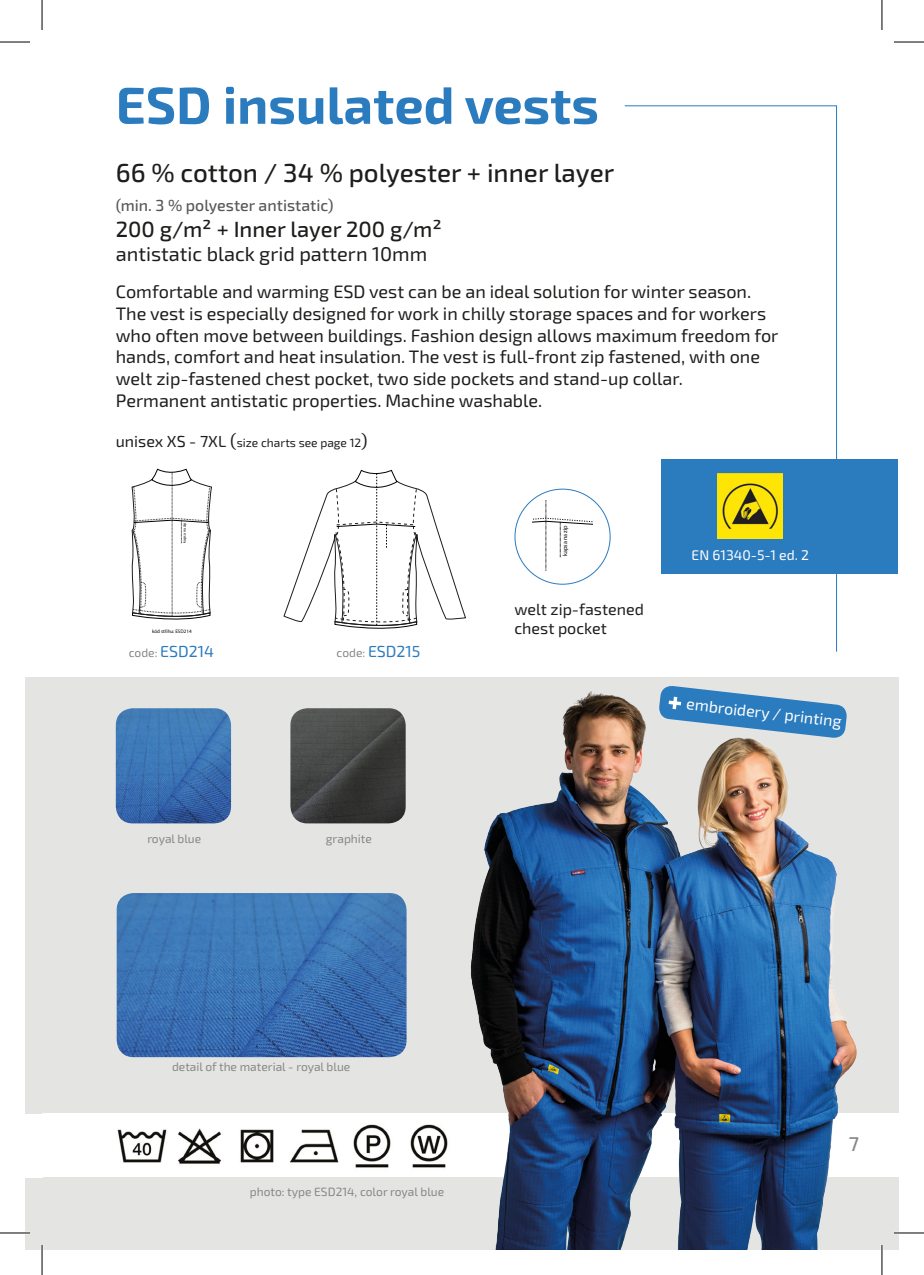
<style>
.page{position:relative;width:924px;height:1275px;background:#fff}
.page>*{position:absolute;margin:0;border:0;box-sizing:border-box;transform-origin:0 0}
.t1{font:700 52px "Exo 2.0";color:#2b7bbf}
.t2{font:500 26px "Exo 2.0";color:#1d1d1b}
.t3{font:500 22px "Exo 2.0";color:#1d1d1b}
.t4{font:20px "Exo 2.0";color:#1d1d1b}
.t5{font:500 20px "Exo 2.0";color:#878787}
.t6{font:18px/21.6px "Exo 2.0";color:#1d1d1b}
.t7{font:500 16px "Exo 2.0";color:#575756}
.t8{font:16px/19.2px "Exo 2.0";color:#1d1d1b}
.t9{font:16px "Exo 2.0";color:#2b7bbf}
.t10{font:16px "Exo 2.0";color:#fff}
.t11{font:14px "Exo 2.0";color:#fff}
.t12{font:12px "Exo 2.0";color:#878787}
.t13{font:12px "Exo 2.0";color:#1d1d1b}
.t14{font:6px "Myriad Pro";color:#020203}
.t15{font:5px "Myriad Pro";color:#020203}
.t16{font:4px "Myriad Pro";color:#020203}
.s1{font-size:16px}
.s2{font-size:18px}
.s3{font-size:12px;color:#878787}
</style>
<div class="page">
<div style="left:25px;top:677px;width:17px;height:573px;background:#e4e4e3"></div>
<div style="left:42px;top:677px;width:856px;height:572px;background:#e4e4e3"></div>
<div style="left:25px;top:1113px;width:17px;height:64px;background:#fff"></div>
<div style="left:42px;top:1113px;width:856px;height:64px;background:#fff"></div>
<img style="left:462px;top:691px;width:398px;height:559px">
<img style="left:117px;top:1129px;width:50px;height:34px">
<img style="left:178px;top:1128px;width:44px;height:36px">
<img style="left:240px;top:1129px;width:34px;height:34px">
<img style="left:290px;top:1129px;width:49px;height:34px">
<img style="left:353px;top:1124px;width:38px;height:44px">
<img style="left:410px;top:1124px;width:38px;height:44px">
<img style="left:116px;top:708px;width:115px;height:115px">
<img style="left:117px;top:893px;width:289px;height:164px">
<img style="left:290px;top:708px;width:115px;height:115px">
<svg style="left:657px;top:686px;width:190px;height:53px"></svg>
<div style="left:661px;top:459px;width:236px;height:115px;background:#2b7bbf"></div>
<svg style="left:131px;top:469px;width:81px;height:151px"></svg>
<svg style="left:283px;top:470px;width:182px;height:159px"></svg>
<svg style="left:532px;top:500px;width:60px;height:70px"></svg>
<svg style="left:624px;top:105px;width:213px;height:547px"></svg>
<img style="left:717px;top:473px;width:65px;height:66px">
<hr style="left:0;top:1231px;width:30px;height:3px;background:#fff">
<hr style="left:893px;top:1231px;width:30px;height:3px;background:#fff">
<hr style="left:41px;top:1245px;width:2px;height:30px;background:#fff">
<hr style="left:880px;top:1245px;width:2px;height:30px;background:#fff">
<hr style="left:0;top:42px;width:30px;height:1px;background:#000">
<hr style="left:893px;top:42px;width:30px;height:1px;background:#000">
<hr style="left:0;top:1232px;width:30px;height:1px;background:#000">
<hr style="left:893px;top:1232px;width:30px;height:1px;background:#000">
<hr style="left:42px;top:0;width:1px;height:30px;background:#000">
<hr style="left:42px;top:1245px;width:1px;height:30px;background:#000">
<hr style="left:881px;top:0;width:1px;height:30px;background:#000">
<hr style="left:881px;top:1245px;width:1px;height:30px;background:#000">
<h1 class="t1" style="left:116px;top:74px;width:484px">ESD insulated vests</h1>
<h2 class="t2" style="left:116px;top:158px;width:499px">66 % cotton / 34 % polyester + inner layer</h2>
<p class="t7" style="left:116px;top:196px;width:219px">(min. 3 % polyester antistatic)</p>
<p class="t3" style="left:116px;top:217px;width:327px">200 g/m² + Inner layer 200 g/m²</p>
<p class="t4" style="left:116px;top:243px;width:313px">antistatic black grid pattern 10mm</p>
<p class="t6" style="left:116px;top:282px;width:664px">Comfortable and warming ESD vest can be an ideal solution for winter season.<br>The vest is especially designed for work in chilly storage spaces and for workers who often move between buildings. Fashion design allows maximum freedom for hands, comfort and heat insulation. The vest is full-front zip fastened, with one welt zip-fastened chest pocket, two side pockets and stand-up collar.<br>Permanent antistatic properties. Machine washable.</p>
<p class="t13" style="left:116px;top:436px;width:253px"><span class="s1">unisex XS - 7XL</span> <span class="s2">(</span>size charts see page 12<span class="s2">)</span></p>
<p class="t16" style="left:182px;top:542px;width:21px;rotate:-90deg">kapsa na zip</p>
<p class="t14" style="left:561px;top:556px;width:33px;rotate:-90deg">kapsa na zip</p>
<p class="t15" style="left:152px;top:628px;width:41px">kód střihu: ESD214</p>
<p class="t9" style="left:129px;top:642px;width:87px"><span class="s3">code:</span> ESD214</p>
<p class="t9" style="left:336px;top:642px;width:85px"><span class="s3">code:</span> ESD215</p>
<p class="t12" style="left:147px;top:831px;width:55px">royal blue</p>
<p class="t12" style="left:326px;top:831px;width:48px">graphite</p>
<p class="t8" style="left:514px;top:600px;width:131px">welt zip-fastened chest pocket</p>
<p class="t11" style="left:691px;top:546px;width:119px">EN 61340-5-1 ed. 2</p>
<p class="t10" style="left:687px;top:695px;width:157px;rotate:6deg">embroidery / printing</p>
<p class="t12" style="left:172px;top:1059px;width:180px">detail of the material - royal blue</p>
<p class="t12" style="left:249px;top:1184px;width:196px">photo: type ESD214, color royal blue</p>
<p class="t5" style="left:848px;top:1131px;width:12px">7</p>
</div>
